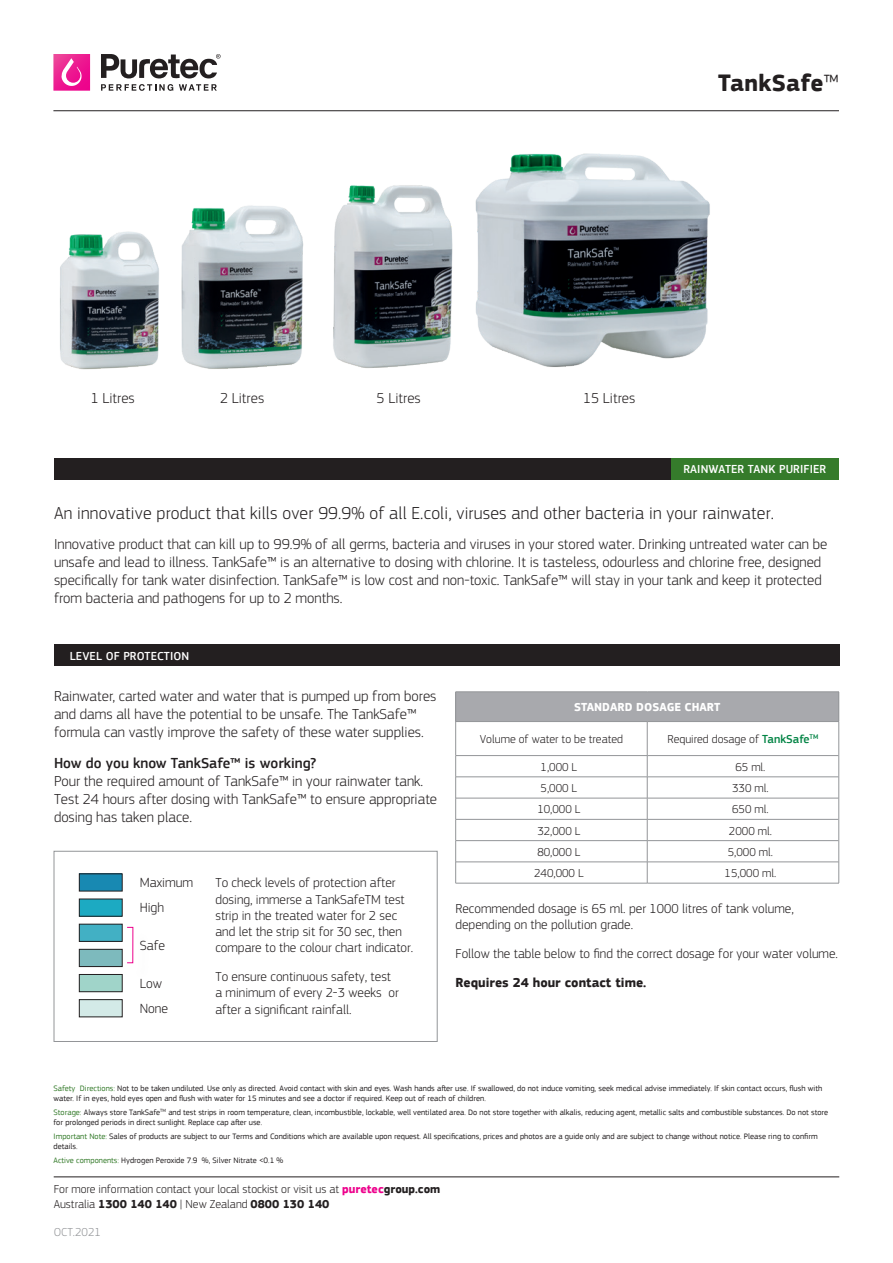
<style>
.page{position:relative;width:893px;height:1263px;background:#fff}
.page>*{position:absolute;margin:0;border:0;box-sizing:border-box;transform-origin:0 0}
.t1{font:700 24.45px "PF Square Sans Pro";letter-spacing:.01em;color:#231f20}
.t2{font:18px "PF Square Sans Pro Light V1";letter-spacing:.01em;color:#231f20}
.t3{font:15px/18px "PF Square Sans Pro Light V1";color:#231f20}
.t4{font:13.8px "PF Square Sans Pro Light V1";color:#231f20}
.t5{font:13.5px/16.2px "PF Square Sans Pro Light V1";color:#231f20}
.t6{font:700 13.5px "PF Square Sans Pro";color:#231f20}
.t7{font:12px/14.4px "PF Square Sans Pro Light V1";color:#231f20}
.t8{font:500 12px "PF Square Sans Pro";letter-spacing:.01em;color:#fff}
.t9{font:700 12px "PF Square Sans Pro";color:#fff}
.t10{font:12px "PF Square Sans Pro Light V1";color:#939598}
.t11{font:8.25px/9.9px "PF Square Sans Pro";color:#231f20}
.s1{font-family:"PF Square Sans Pro Light V1";font-weight:400}
.s2{font-family:"PF Square Sans Pro";font-weight:500}
.s3{font-family:"PF Square Sans Pro";font-weight:500;color:#038445}
.s4{color:#357b2b}
.s5{font-family:"PF Square Sans Pro";font-weight:700;color:#ed028c}
.s6{font-family:"PF Square Sans Pro";font-weight:700}
</style>
<div class="page">
<hr style="left:54px;top:1176px;width:785px;height:1px;background:#231f20">
<hr style="left:53px;top:110px;width:786px;height:1px;background:#231f20">
<svg style="left:53px;top:54px;width:37px;height:37px"></svg>
<svg style="left:101px;top:54px;width:120px;height:37px"></svg>
<div style="left:54px;top:645px;width:785px;height:21px;background:#231f20"></div>
<div style="left:54px;top:458px;width:785px;height:21px;background:#231f20"></div>
<div style="left:672px;top:458px;width:167px;height:21px;background:#357b2b"></div>
<img style="left:475px;top:153px;width:235px;height:214px">
<img style="left:333px;top:185px;width:120px;height:183px">
<img style="left:181px;top:205px;width:123px;height:164px">
<img style="left:60px;top:231px;width:99px;height:139px">
<div style="left:79px;top:874px;width:43px;height:17px;background:#1889b2"></div>
<div style="left:79px;top:873px;width:43px;height:18px;border:1px solid #231f20"></div>
<div style="left:79px;top:899px;width:43px;height:17px;background:#1caac2"></div>
<div style="left:79px;top:924px;width:43px;height:17px;background:#42b0c4"></div>
<div style="left:79px;top:924px;width:43px;height:18px;border:1px solid #231f20"></div>
<div style="left:79px;top:949px;width:43px;height:17px;background:#7dbabd"></div>
<div style="left:79px;top:949px;width:43px;height:18px;border:1px solid #231f20"></div>
<div style="left:79px;top:974px;width:43px;height:18px;background:#a0d4c9"></div>
<div style="left:79px;top:974px;width:43px;height:18px;border:1px solid #231f20"></div>
<div style="left:79px;top:1000px;width:43px;height:17px;background:#d3eae7"></div>
<div style="left:79px;top:999px;width:43px;height:18px;border:1px solid #231f20"></div>
<div style="left:456px;top:692px;width:383px;height:29px;background:#a8a9ad"></div>
<svg style="left:456px;top:722px;width:382px;height:161px"></svg>
<hr style="left:455px;top:722px;width:1px;height:33px;background:#939598">
<hr style="left:838px;top:722px;width:1px;height:33px;background:#939598">
<svg style="left:455px;top:755px;width:1px;height:128px"></svg>
<svg style="left:838px;top:756px;width:1px;height:127px"></svg>
<hr style="left:647px;top:722px;width:1px;height:33px;background:#939598">
<hr style="left:456px;top:755px;width:191px;height:1px;background:#939598">
<hr style="left:647px;top:755px;width:192px;height:1px;background:#939598">
<hr style="left:456px;top:776px;width:191px;height:1px;background:#939598">
<hr style="left:647px;top:776px;width:192px;height:1px;background:#939598">
<hr style="left:456px;top:798px;width:191px;height:1px;background:#939598">
<hr style="left:647px;top:798px;width:192px;height:1px;background:#939598">
<hr style="left:456px;top:819px;width:191px;height:1px;background:#939598">
<hr style="left:647px;top:819px;width:192px;height:1px;background:#939598">
<hr style="left:456px;top:840px;width:191px;height:1px;background:#939598">
<hr style="left:647px;top:840px;width:192px;height:1px;background:#939598">
<hr style="left:456px;top:862px;width:191px;height:1px;background:#939598">
<hr style="left:647px;top:862px;width:192px;height:1px;background:#939598">
<svg style="left:647px;top:756px;width:1px;height:127px"></svg>
<hr style="left:455px;top:883px;width:192px;height:1px;background:#939598">
<hr style="left:647px;top:883px;width:192px;height:1px;background:#939598">
<hr style="left:455px;top:691px;width:192px;height:1px;background:#939598">
<svg style="left:455px;top:692px;width:1px;height:29px"></svg>
<hr style="left:647px;top:691px;width:192px;height:1px;background:#939598">
<svg style="left:838px;top:692px;width:1px;height:29px"></svg>
<hr style="left:455px;top:721px;width:192px;height:1px;background:#939598">
<hr style="left:647px;top:721px;width:192px;height:1px;background:#939598">
<div style="left:54px;top:851px;width:384px;height:191px;border:1px solid #939598"></div>
<p class="t1" style="left:718px;top:68px;width:122px">TankSafe<span class="s1">™</span></p>
<p class="t3" style="left:91px;top:389px;width:46px">1 Litres</p>
<p class="t3" style="left:220px;top:389px;width:46px">2 Litres</p>
<p class="t3" style="left:377px;top:389px;width:46px">5 Litres</p>
<p class="t3" style="left:583px;top:389px;width:54px">15 Litres</p>
<p class="t8" style="left:683px;top:462px;width:144px">RAINWATER TANK PURIFIER</p>
<p class="t2" style="left:54px;top:503px;width:722px">An innovative product that kills over 99.9% of all E.coli, viruses and other bacteria in your rainwater.</p>
<p class="t3" style="left:54px;top:535px;width:775px">Innovative product that can kill up to 99.9% of all germs, bacteria and viruses in your stored water. Drinking untreated water can be unsafe and lead to illness. TankSafe™ is an alternative to dosing with chlorine. It is tasteless, odourless and chlorine free, designed specifically for tank water disinfection. TankSafe™ is low cost and non-toxic. TankSafe™ will stay in your tank and keep it protected from bacteria and pathogens for up to 2 months.</p>
<p class="t8" style="left:70px;top:649px;width:121px">LEVEL OF PROTECTION</p>
<p class="t3" style="left:54px;top:687px;width:384px">Rainwater, carted water and water that is pumped up from bores and dams all have the potential to be unsafe. The TankSafe™ formula can vastly improve the safety of these water supplies.</p>
<p class="t3" style="left:54px;top:754px;width:385px"><span class="s2">How do you know TankSafe™ is working?<br></span>Pour the required amount of TankSafe™ in your rainwater tank.<br>Test 24 hours after dosing with TankSafe™ to ensure appropriate dosing has taken place.</p>
<p class="t4" style="left:140px;top:874px;width:55px">Maximum</p>
<p class="t4" style="left:140px;top:899px;width:26px">High</p>
<p class="t4" style="left:140px;top:937px;width:27px">Safe</p>
<p class="t4" style="left:140px;top:975px;width:24px">Low</p>
<p class="t4" style="left:140px;top:1000px;width:30px">None</p>
<p class="t5" style="left:215px;top:875px;width:199px">To check levels of protection after dosing, immerse a TankSafeTM test strip in the treated water for 2 sec and let the strip sit for 30 sec, then compare to the colour chart indicator.</p>
<p class="t5" style="left:215px;top:968px;width:185px">To ensure continuous safety, test a minimum of every 2-3 weeks or after a significant rainfall.</p>
<p class="t9" style="left:574px;top:700px;width:148px">STANDARD DOSAGE CHART</p>
<p class="t7" style="left:480px;top:732px;width:145px">Volume of water to be treated</p>
<p class="t7" style="left:668px;top:732px;width:152px">Required dosage of <span class="s3">TankSafe</span><sup>TM</sup></p>
<p class="t7" style="left:541px;top:759px;width:38px">1,000 L</p>
<p class="t7" style="left:735px;top:759px;width:32px">65 ml.</p>
<p class="t7" style="left:541px;top:781px;width:38px">5,000 L</p>
<p class="t7" style="left:732px;top:781px;width:38px">330 ml.</p>
<p class="t7" style="left:537px;top:802px;width:45px">10,000 L</p>
<p class="t7" style="left:732px;top:802px;width:38px">650 ml.</p>
<p class="t7" style="left:537px;top:823px;width:45px">32,000 L</p>
<p class="t7" style="left:729px;top:823px;width:45px">2000 ml.</p>
<p class="t7" style="left:537px;top:844px;width:45px">80,000 L</p>
<p class="t7" style="left:728px;top:844px;width:47px">5,000 ml.</p>
<p class="t7" style="left:534px;top:866px;width:51px">240,000 L</p>
<p class="t7" style="left:725px;top:866px;width:53px">15,000 ml.</p>
<p class="t5" style="left:455px;top:900px;width:340px">Recommended dosage is 65 ml. per 1000 litres of tank volume, depending on the pollution grade.</p>
<p class="t5" style="left:455px;top:945px;width:384px">Follow the table below to find the correct dosage for your water volume.</p>
<p class="t6" style="left:455px;top:974px;width:192px">Requires 24 hour contact time.</p>
<p class="t11" style="left:54px;top:1083px;width:770px"><span class="s4">Safety Directions:</span> Not to be taken undiluted. Use only as directed. Avoid contact with skin and eyes. Wash hands after use. If swallowed, do not induce vomiting, seek medical advise immediately. If skin contact occurs, flush with water. If in eyes, hold eyes open and flush with water for 15 minutes and see a doctor if required. Keep out of reach of children.</p>
<p class="t11" style="left:54px;top:1107px;width:776px"><span class="s4">Storage:</span> Always store TankSafe<sup>TM</sup> and test strips in room temperature, clean, incombustible, lockable, well ventilated area. Do not store together with alkalis, reducing agent, metallic salts and combustible substances. Do not store for prolonged periods in direct sunlight. Replace cap after use.</p>
<p class="t11" style="left:54px;top:1131px;width:766px"><span class="s4">Important Note:</span> Sales of products are subject to our Terms and Conditions which are available upon request. All specifications, prices and photos are a guide only and are subject to change without notice. Please ring to confirm details.</p>
<p class="t11" style="left:54px;top:1155px;width:231px"><span class="s4">Active components:</span> Hydrogen Peroxide 7.9 %, Silver Nitrate &lt;0.1 %</p>
<h3 class="t7" style="left:54px;top:1182px;width:388px">For more information contact your local stockist or visit us at <span class="s5">puretec</span><span class="s6">group.com<br></span>Australia <span class="s6">1300 140 140</span> | New Zealand <span class="s6">0800 130 140</span></h3>
<h3 class="t10" style="left:54px;top:1225px;width:49px">OCT.2021</h3>
</div>
